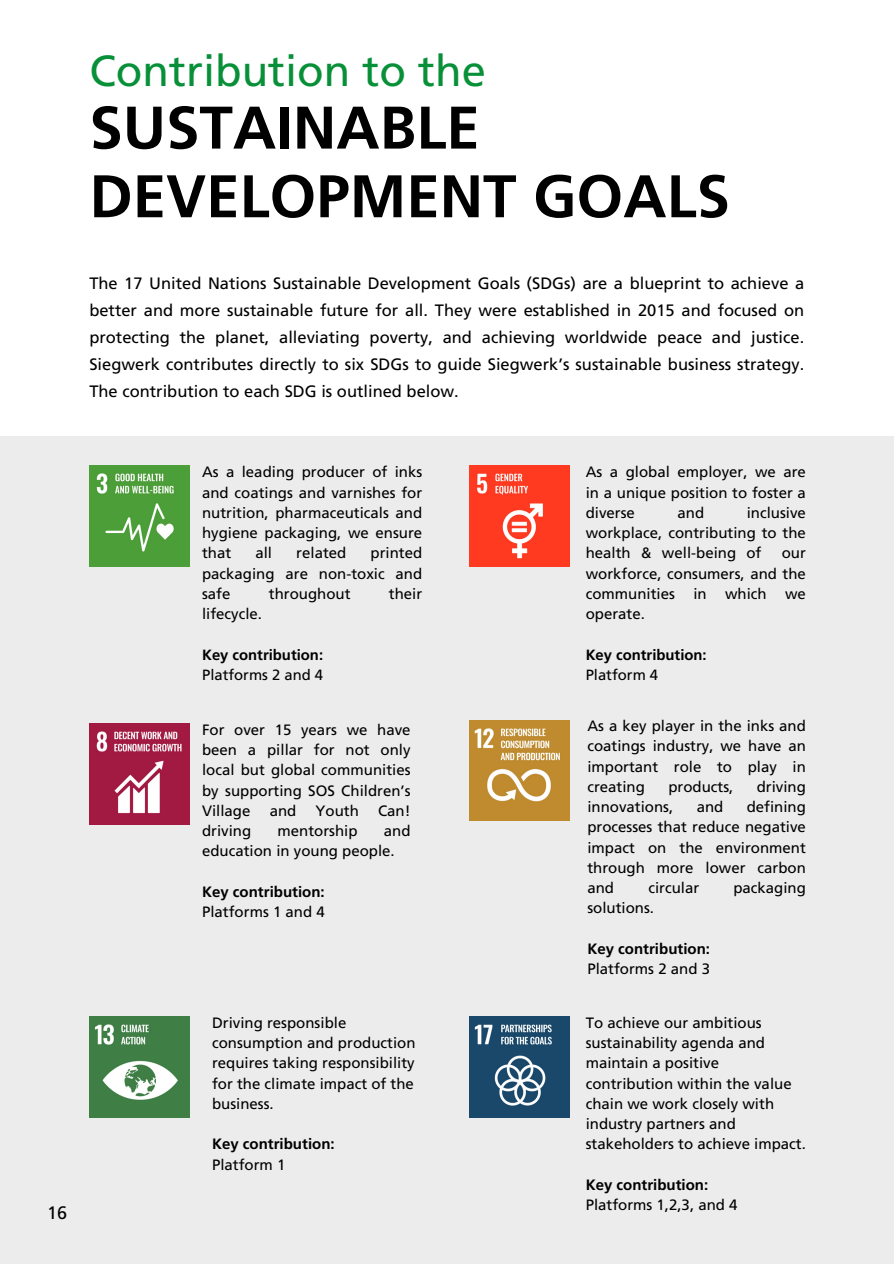
<style>
.page{position:relative;width:894px;height:1264px;background:#fff}
.page>*{position:absolute;margin:0;border:0;box-sizing:border-box;transform-origin:0 0}
.t1{font:700 60px/68.7px "Frutiger LT Std";color:#000}
.t2{font:43.5px "Frutiger LT Std";color:#089038}
.t3{font:18px "Frutiger LT Std";color:#000}
.t4{font:16.5px/27px "Frutiger LT Std";color:#000;text-align:justify}
.t5{font:15px/20.2px "Frutiger LT Std";color:#000;text-align:justify}
.t6{font:700 15px/20.2px "Frutiger LT Std";color:#000}
.t7{font:700 14.85px "Frutiger LT Std";color:#000}
.t8{font:14.85px "Frutiger LT Std";color:#000}
.s1{font-weight:400}
.s2{font-weight:700}
</style>
<div class="page">
<div style="left:0;top:436px;width:893px;height:827px;background:#ececec"></div>
<img style="left:89px;top:1016px;width:100px;height:100px">
<img style="left:469px;top:720px;width:100px;height:100px">
<img style="left:89px;top:724px;width:100px;height:100px">
<img style="left:469px;top:466px;width:100px;height:100px">
<img style="left:89px;top:466px;width:100px;height:100px">
<img style="left:469px;top:1016px;width:100px;height:100px">
<p class="t2" style="left:89px;top:53px;width:398px">Contribution to the</p>
<p class="t1" style="left:89px;top:99px;width:642px">SUSTAINABLE<br>DEVELOPMENT GOALS</p>
<p class="t4" style="left:89px;top:271px;width:716px">The 17 United Nations Sustainable Development Goals (SDGs) are a blueprint to achieve a better and more sustainable future for all. They were established in 2015 and focused on protecting the planet, alleviating poverty, and achieving worldwide peace and justice.<br>Siegwerk contributes directly to six SDGs to guide Siegwerk’s sustainable business strategy.<br>The contribution to each SDG is outlined below.</p>
<p class="t3" style="left:47px;top:1205px;width:22px">16</p>
<h2 class="t5" style="left:202px;top:463px;width:221px">As a leading producer of inks and coatings and varnishes for nutrition, pharmaceuticals and hygiene packaging, we ensure that</h2>
<h2 class="t5" style="left:202px;top:544px;width:221px;text-indent:168px">printed packaging are non-toxic and safe</h2>
<h2 class="t5" style="left:255px;top:544px;width:18px">all</h2>
<h2 class="t5" style="left:296px;top:544px;width:52px">related</h2>
<h2 class="t5" style="left:269px;top:585px;width:83px">throughout</h2>
<h2 class="t5" style="left:389px;top:585px;width:35px">their</h2>
<h2 class="t5" style="left:202px;top:605px;width:61px">lifecycle.</h2>
<h2 class="t7" style="left:202px;top:648px;width:122px">Key contribution:</h2>
<p class="t8" style="left:202px;top:668px;width:122px">Platforms 2 and 4</p>
<p class="t5" style="left:202px;top:721px;width:210px">For over 15 years we have been a pillar for not only local but global communities by supporting SOS Children’s Village</p>
<p class="t5" style="left:269px;top:802px;width:28px">and</p>
<p class="t5" style="left:315px;top:802px;width:45px">Youth</p>
<p class="t5" style="left:378px;top:802px;width:34px">Can!</p>
<p class="t5" style="left:202px;top:822px;width:51px">driving</p>
<p class="t5" style="left:277px;top:822px;width:81px">mentorship</p>
<p class="t5" style="left:202px;top:822px;width:210px;text-indent:182px">and education in young people.</p>
<h2 class="t6" style="left:202px;top:883px;width:124px">Key contribution:<br><span class="s1">Platforms 1 and 4</span></h2>
<p class="t5" style="left:212px;top:1013px;width:205px;text-align:left">Driving responsible consumption and production requires taking responsibility for the climate impact of the business.</p>
<p class="t6" style="left:212px;top:1135px;width:124px">Key contribution:<br><span class="s1">Platform 1</span></p>
<p class="t5" style="left:585px;top:463px;width:222px">As a global employer, we are in a unique position to foster a diverse</p>
<p class="t5" style="left:585px;top:504px;width:222px;text-indent:161px">inclusive workplace, contributing to the health &amp; well-being of</p>
<p class="t5" style="left:677px;top:504px;width:28px">and</p>
<p class="t5" style="left:585px;top:544px;width:222px;text-indent:196px">our workforce, consumers, and the communities in which we operate.</p>
<h2 class="t7" style="left:585px;top:648px;width:122px">Key contribution:</h2>
<h2 class="t8" style="left:585px;top:668px;width:74px">Platform 4</h2>
<p class="t5" style="left:587px;top:717px;width:220px">As a key player in the inks and coatings industry, we have an important role to play in creating</p>
<p class="t5" style="left:668px;top:778px;width:66px">products,</p>
<p class="t5" style="left:756px;top:778px;width:51px">driving</p>
<p class="t5" style="left:587px;top:798px;width:87px">innovations,</p>
<p class="t5" style="left:696px;top:798px;width:28px">and</p>
<p class="t5" style="left:587px;top:798px;width:220px;text-indent:159px">defining processes that reduce negative impact on the environment through more lower carbon and</p>
<p class="t5" style="left:648px;top:879px;width:52px">circular</p>
<p class="t5" style="left:733px;top:879px;width:74px">packaging</p>
<p class="t5" style="left:587px;top:899px;width:68px">solutions.</p>
<h2 class="t6" style="left:587px;top:940px;width:124px">Key contribution:<br><span class="s1">Platforms 2 and 3</span></h2>
<h2 class="t5" style="left:585px;top:1013px;width:221px;text-align:left">To achieve our ambitious sustainability agenda and maintain a positive contribution within the value chain we work closely with industry partners and stakeholders to achieve impact.</h2>
<h2 class="t5" style="left:585px;top:1175px;width:153px"><span class="s2">Key contribution:<br></span>Platforms 1,2,3, and 4</h2>
</div>
